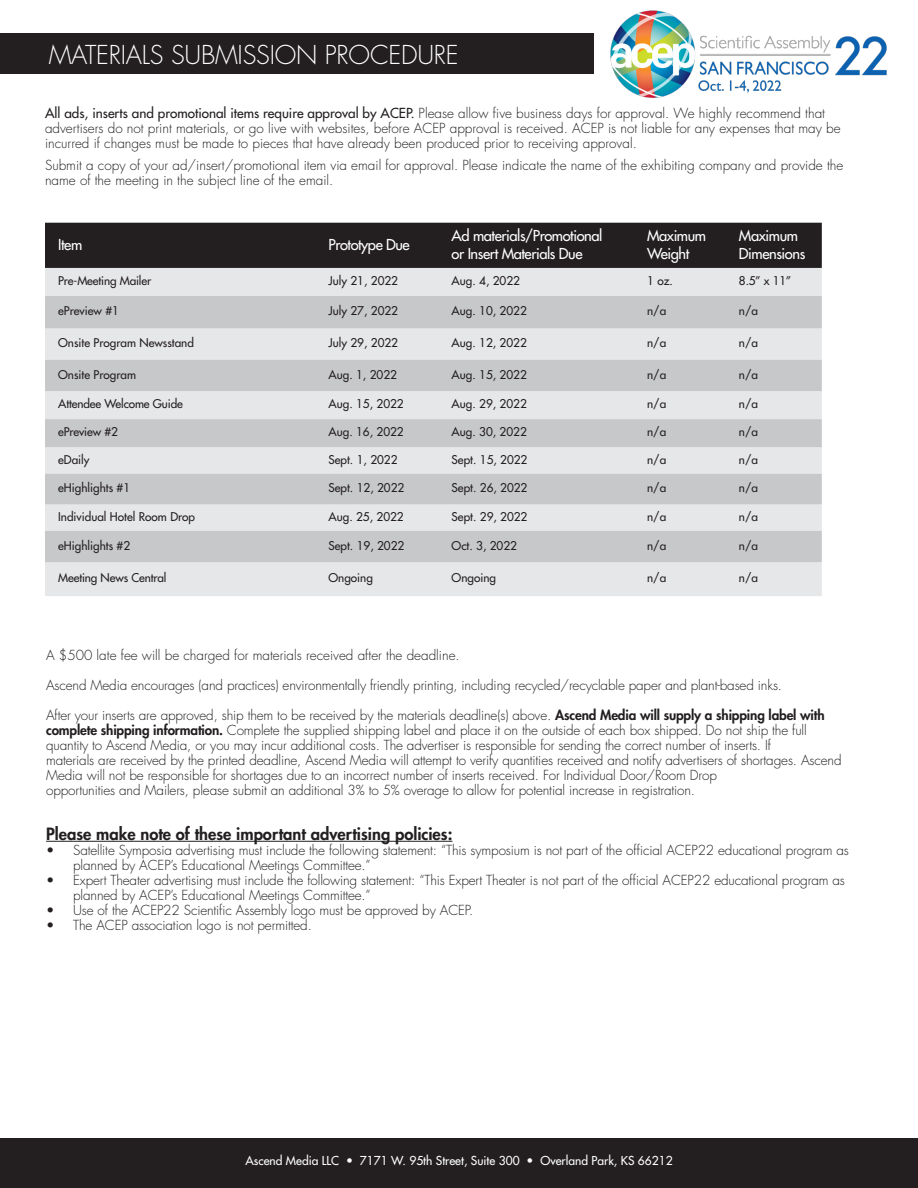
<style>
.page{position:relative;width:918px;height:1188px;background:#fff}
.page>*{position:absolute;margin:0;border:0;box-sizing:border-box;transform-origin:0 0}
.t1{font:300 25.35px "Futura Std";letter-spacing:-.01em;color:#fff}
.t2{font:800 16.5px "Futura Std";color:#231f20}
.t3{font:500 14.7px/17.7px "Futura Std";letter-spacing:-.03em;color:#fff}
.t4{font:300 13.5px/15px "Futura Std";letter-spacing:-.01em;color:#231f20}
.t5{font:500 12px "Futura Std";color:#fff}
.t6{font:500 11.7px "Futura Std";color:#231f20}
.s1{font-weight:500}
.s2{font-weight:800}
</style>
<div class="page">
<div style="left:0;top:1139px;width:918px;height:49px;background:#231f20"></div>
<div style="left:45px;top:223px;width:777px;height:45px;background:#231f20"></div>
<div style="left:45px;top:268px;width:777px;height:328px;background:#e6e7e9"></div>
<svg style="left:45px;top:296px;width:777px;height:266px;background:#d4d5d7"></svg>
<div style="left:0;top:33px;width:594px;height:41px;background:#231f20"></div>
<hr style="left:46px;top:841px;width:406px;height:1px;background:#231f20">
<img style="left:610px;top:10px;width:277px;height:88px">
<p class="t1" style="left:49px;top:40px;width:412px">MATERIALS SUBMISSION PROCEDURE</p>
<p class="t4" style="left:45px;top:106px;width:797px"><span class="s1">All ads, inserts and promotional items require approval by ACEP.</span> Please allow five business days for approval. We highly recommend that advertisers do not print materials, or go live with websites, before ACEP approval is received. ACEP is not liable for any expenses that may be incurred if changes must be made to pieces that have already been produced prior to receiving approval.</p>
<p class="t4" style="left:45px;top:158px;width:800px">Submit a copy of your ad/insert/promotional item via email for approval. Please indicate the name of the exhibiting company and provide the name of the meeting in the subject line of the email.</p>
<p class="t3" style="left:58px;top:236px;width:26px">Item</p>
<p class="t3" style="left:329px;top:236px;width:83px">Prototype Due</p>
<p class="t3" style="left:452px;top:227px;width:152px">Ad materials/Promotional</p>
<p class="t3" style="left:452px;top:244px;width:132px">or Insert Materials Due</p>
<p class="t3" style="left:647px;top:227px;width:61px">Maximum<br>Weight</p>
<p class="t3" style="left:739px;top:227px;width:68px">Maximum<br>Dimensions</p>
<p class="t6" style="left:58px;top:274px;width:94px">Pre-Meeting Mailer</p>
<p class="t6" style="left:329px;top:274px;width:71px">July 21, 2022</p>
<p class="t6" style="left:452px;top:274px;width:70px">Aug. 4, 2022</p>
<p class="t6" style="left:647px;top:274px;width:27px">1 oz.</p>
<p class="t6" style="left:739px;top:274px;width:54px">8.5” x 11”</p>
<p class="t6" style="left:58px;top:304px;width:62px">ePreview #1</p>
<p class="t6" style="left:329px;top:304px;width:71px">July 27, 2022</p>
<p class="t6" style="left:452px;top:304px;width:77px">Aug. 10, 2022</p>
<p class="t6" style="left:647px;top:304px;width:21px">n/a</p>
<p class="t6" style="left:739px;top:304px;width:20px">n/a</p>
<p class="t6" style="left:58px;top:336px;width:137px">Onsite Program Newsstand</p>
<p class="t6" style="left:329px;top:336px;width:71px">July 29, 2022</p>
<p class="t6" style="left:452px;top:336px;width:77px">Aug. 12, 2022</p>
<p class="t6" style="left:647px;top:336px;width:21px">n/a</p>
<p class="t6" style="left:739px;top:336px;width:20px">n/a</p>
<p class="t6" style="left:58px;top:367px;width:79px">Onsite Program</p>
<p class="t6" style="left:329px;top:367px;width:70px">Aug. 1, 2022</p>
<p class="t6" style="left:452px;top:367px;width:77px">Aug. 15, 2022</p>
<p class="t6" style="left:647px;top:367px;width:21px">n/a</p>
<p class="t6" style="left:739px;top:367px;width:20px">n/a</p>
<p class="t6" style="left:58px;top:397px;width:126px">Attendee Welcome Guide</p>
<p class="t6" style="left:329px;top:397px;width:77px">Aug. 15, 2022</p>
<p class="t6" style="left:452px;top:397px;width:77px">Aug. 29, 2022</p>
<p class="t6" style="left:647px;top:397px;width:21px">n/a</p>
<p class="t6" style="left:739px;top:397px;width:20px">n/a</p>
<p class="t6" style="left:58px;top:425px;width:61px">ePreview #2</p>
<p class="t6" style="left:329px;top:425px;width:77px">Aug. 16, 2022</p>
<p class="t6" style="left:452px;top:425px;width:77px">Aug. 30, 2022</p>
<p class="t6" style="left:647px;top:425px;width:21px">n/a</p>
<p class="t6" style="left:739px;top:425px;width:20px">n/a</p>
<p class="t6" style="left:58px;top:452px;width:33px">eDaily</p>
<p class="t6" style="left:329px;top:452px;width:71px">Sept. 1, 2022</p>
<p class="t6" style="left:452px;top:452px;width:77px">Sept. 15, 2022</p>
<p class="t6" style="left:647px;top:452px;width:21px">n/a</p>
<p class="t6" style="left:739px;top:452px;width:21px">n/a</p>
<p class="t6" style="left:58px;top:481px;width:73px">eHighlights #1</p>
<p class="t6" style="left:329px;top:481px;width:77px">Sept. 12, 2022</p>
<p class="t6" style="left:452px;top:481px;width:77px">Sept. 26, 2022</p>
<p class="t6" style="left:647px;top:481px;width:21px">n/a</p>
<p class="t6" style="left:739px;top:481px;width:21px">n/a</p>
<p class="t6" style="left:58px;top:509px;width:138px">Individual Hotel Room Drop</p>
<p class="t6" style="left:329px;top:509px;width:77px">Aug. 25, 2022</p>
<p class="t6" style="left:452px;top:509px;width:77px">Sept. 29, 2022</p>
<p class="t6" style="left:647px;top:509px;width:21px">n/a</p>
<p class="t6" style="left:739px;top:509px;width:21px">n/a</p>
<p class="t6" style="left:58px;top:538px;width:73px">eHighlights #2</p>
<p class="t6" style="left:329px;top:538px;width:77px">Sept. 19, 2022</p>
<p class="t6" style="left:452px;top:538px;width:67px">Oct. 3, 2022</p>
<p class="t6" style="left:647px;top:538px;width:21px">n/a</p>
<p class="t6" style="left:739px;top:538px;width:21px">n/a</p>
<p class="t6" style="left:58px;top:571px;width:110px">Meeting News Central</p>
<p class="t6" style="left:329px;top:571px;width:46px">Ongoing</p>
<p class="t6" style="left:452px;top:571px;width:46px">Ongoing</p>
<p class="t6" style="left:647px;top:571px;width:21px">n/a</p>
<p class="t6" style="left:739px;top:571px;width:21px">n/a</p>
<p class="t4" style="left:46px;top:648px;width:415px">A $500 late fee will be charged for materials received after the deadline.</p>
<p class="t4" style="left:46px;top:678px;width:737px">Ascend Media encourages (and practices) environmentally friendly printing, including recycled/recyclable paper and plant-based inks.</p>
<p class="t4" style="left:46px;top:708px;width:780px">After your inserts are approved, ship them to be received by the materials deadline(s) above. <span class="s2">Ascend Media will supply a shipping label with</span></p>
<p class="t4" style="left:46px;top:723px;width:762px"><span class="s2">complete shipping information.</span> Complete the supplied shipping label and place it on the outside of each box shipped. Do not ship the full</p>
<p class="t4" style="left:46px;top:738px;width:726px">quantity to Ascend Media, or you may incur additional costs. The advertiser is responsible for sending the correct number of inserts. If</p>
<p class="t4" style="left:46px;top:753px;width:797px">materials are received by the printed deadline, Ascend Media will attempt to verify quantities received and notify advertisers of shortages. Ascend</p>
<p class="t4" style="left:46px;top:768px;width:672px">Media will not be responsible for shortages due to an incorrect number of inserts received. For Individual Door/Room Drop</p>
<p class="t4" style="left:46px;top:783px;width:651px">opportunities and Mailers, please submit an additional 3% to 5% overage to allow for potential increase in registration.</p>
<p class="t2" style="left:46px;top:823px;width:408px">Please make note of these important advertising policies:</p>
<p class="t4" style="left:73px;top:843px;width:777px;text-indent:-27px">• Satellite Symposia advertising must include the following statement: “This symposium is not part of the official ACEP22 educational program as planned by ACEP’s Educational Meetings Committee.”</p>
<p class="t4" style="left:73px;top:873px;width:773px;text-indent:-27px">• Expert Theater advertising must include the following statement: “This Expert Theater is not part of the official ACEP22 educational program as planned by ACEP’s Educational Meetings Committee.”</p>
<p class="t4" style="left:46px;top:903px;width:429px">• Use of the ACEP22 Scientific Assembly logo must be approved by ACEP.</p>
<p class="t4" style="left:46px;top:918px;width:267px">• The ACEP association logo is not permitted.</p>
<p class="t5" style="left:245px;top:1153px;width:429px">Ascend Media LLC • 7171 W. 95th Street, Suite 300 • Overland Park, KS 66212</p>
</div>
